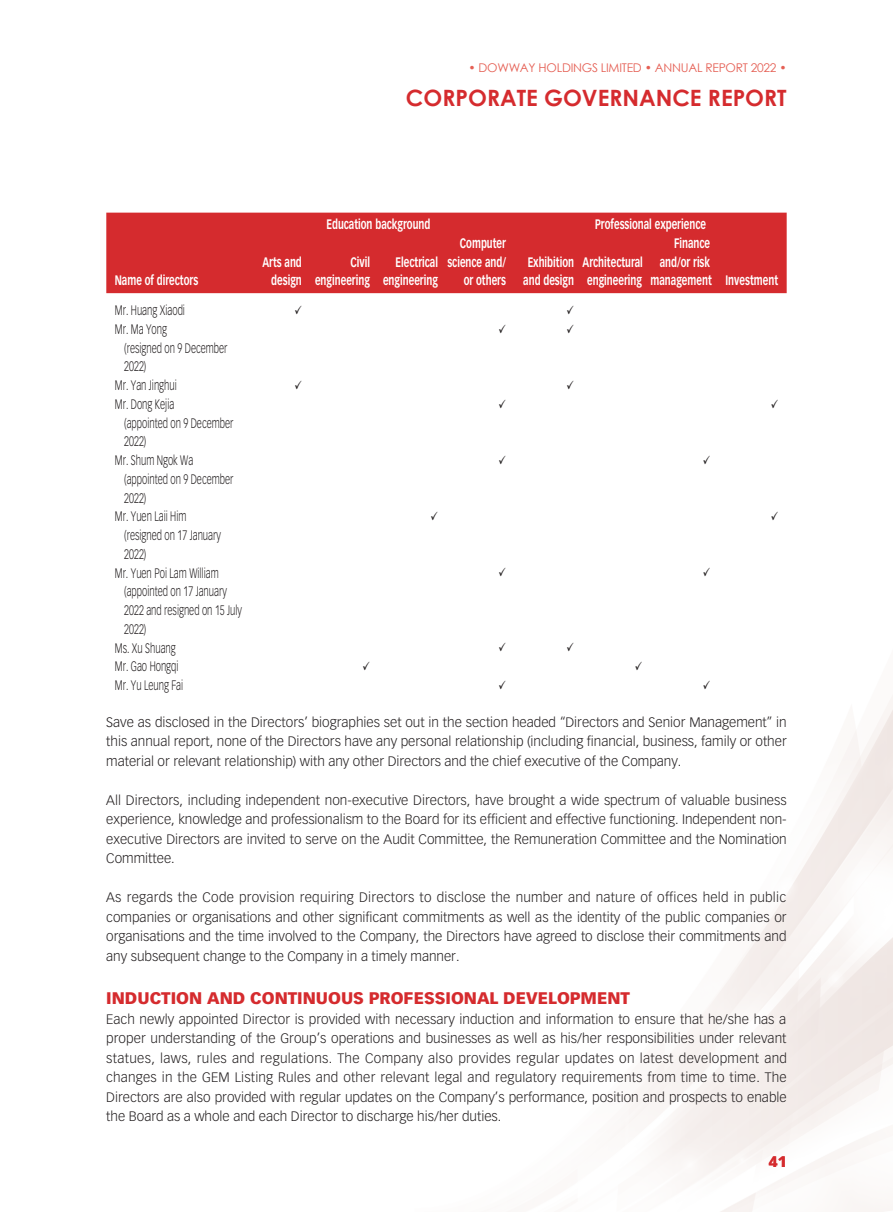
<style>
.page{position:relative;width:893px;height:1212px;background:#fff}
.page>*{position:absolute;margin:0;border:0;box-sizing:border-box;transform-origin:0 0}
.t1{font:700 22.5px "Century Gothic";color:#d52b2e}
.t2{font:900 16.5px "Vectora LT Std";color:#d52b2e}
.t3{font:900 15px "Vectora LT Std";color:#d52b2e}
.t4{font:300 13.5px/19.5px "Vectora LT Std";color:#231f20;text-align:justify}
.t5{font:300 13.5px/18.8px "Vectora LT Std";color:#231f20;scale:.7 1}
.t6{font:700 13.5px/18.8px "Vectora LT Std";color:#fff;text-align:right;scale:.7 1}
.t7{font:12px "Century Gothic";letter-spacing:-.02em;color:#e55f54}
</style>
<div class="page">
<div style="left:106px;top:213px;width:681px;height:80px;background:#d52b2e"></div>
<p class="t7" style="left:468px;top:59px;width:320px">• DOWWAY HOLDINGS LIMITED • ANNUAL REPORT 2022 •</p>
<h1 class="t1" style="left:406px;top:81px;width:382px">CORPORATE GOVERNANCE REPORT</h1>
<p class="t6" style="left:115px;top:271px;width:121px">Name of directors</p>
<p class="t6" style="left:327px;top:215px;width:150px">Education background</p>
<p class="t6" style="left:595px;top:215px;width:160px">Professional experience</p>
<p class="t6" style="left:262px;top:252px;width:58px">Arts and design</p>
<p class="t6" style="left:315px;top:252px;width:80px">Civil engineering</p>
<p class="t6" style="left:383px;top:252px;width:80px">Electrical engineering</p>
<p class="t6" style="left:447px;top:234px;width:85px">Computer science and/ or others</p>
<p class="t6" style="left:523px;top:252px;width:74px;text-align:center">Exhibition and design</p>
<p class="t6" style="left:583px;top:252px;width:88px;text-align:center">Architectural engineering</p>
<p class="t6" style="left:674px;top:234px;width:53px">Finance</p>
<p class="t6" style="left:660px;top:252px;width:74px">and/or risk</p>
<p class="t6" style="left:651px;top:271px;width:184px">management Investment</p>
<p class="t5" style="left:115px;top:301px;width:102px">Mr. Huang Xiaodi</p>
<p class="t5" style="left:124px;top:320px;width:149px;text-indent:-9px">Mr. Ma Yong<br>(resigned on 9 December<br>2022)</p>
<p class="t5" style="left:115px;top:376px;width:90px">Mr. Yan Jinghui</p>
<p class="t5" style="left:124px;top:395px;width:158px;text-indent:-9px">Mr. Dong Kejia<br>(appointed on 9 December<br>2022)</p>
<p class="t5" style="left:124px;top:451px;width:158px;text-indent:-9px">Mr. Shum Ngok Wa (appointed on 9 December<br>2022)</p>
<p class="t5" style="left:124px;top:507px;width:140px;text-indent:-9px">Mr. Yuen Laii Him (resigned on 17 January<br>2022)</p>
<p class="t5" style="left:124px;top:564px;width:170px;text-indent:-9px">Mr. Yuen Poi Lam William (appointed on 17 January<br>2022 and resigned on 15 July<br>2022)</p>
<p class="t5" style="left:115px;top:639px;width:89px">Ms. Xu Shuang</p>
<p class="t5" style="left:115px;top:657px;width:93px">Mr. Gao Hongqi</p>
<p class="t5" style="left:115px;top:676px;width:99px">Mr. Yu Leung Fai</p>
<p class="t4" style="left:106px;top:712px;width:682px">Save as disclosed in the Directors’ biographies set out in the section headed “Directors and Senior Management” in this annual report, none of the Directors have any personal relationship (including financial, business, family or other material or relevant relationship) with any other Directors and the chief executive of the Company.</p>
<p class="t4" style="left:106px;top:790px;width:682px">All Directors, including independent non-executive Directors, have brought a wide spectrum of valuable business experience, knowledge and professionalism to the Board for its efficient and effective functioning. Independent non&shy;executive Directors are invited to serve on the Audit Committee, the Remuneration Committee and the Nomination Committee.</p>
<p class="t4" style="left:106px;top:888px;width:682px">As regards the Code provision requiring Directors to disclose the number and nature of offices held in public companies or organisations and other significant commitments as well as the identity of the public companies or organisations and the time involved to the Company, the Directors have agreed to disclose their commitments and any subsequent change to the Company in a timely manner.</p>
<p class="t2" style="left:106px;top:988px;width:525px">INDUCTION AND CONTINUOUS PROFESSIONAL DEVELOPMENT</p>
<p class="t4" style="left:106px;top:1009px;width:682px">Each newly appointed Director is provided with necessary induction and information to ensure that he/she has a proper understanding of the Group’s operations and businesses as well as his/her responsibilities under relevant statues, laws, rules and regulations. The Company also provides regular updates on latest development and changes in the GEM Listing Rules and other relevant legal and regulatory requirements from time to time. The Directors are also provided with regular updates on the Company’s performance, position and prospects to enable the Board as a whole and each Director to discharge his/her duties.</p>
<p class="t3" style="left:769px;top:1152px;width:19px">41</p>
</div>
